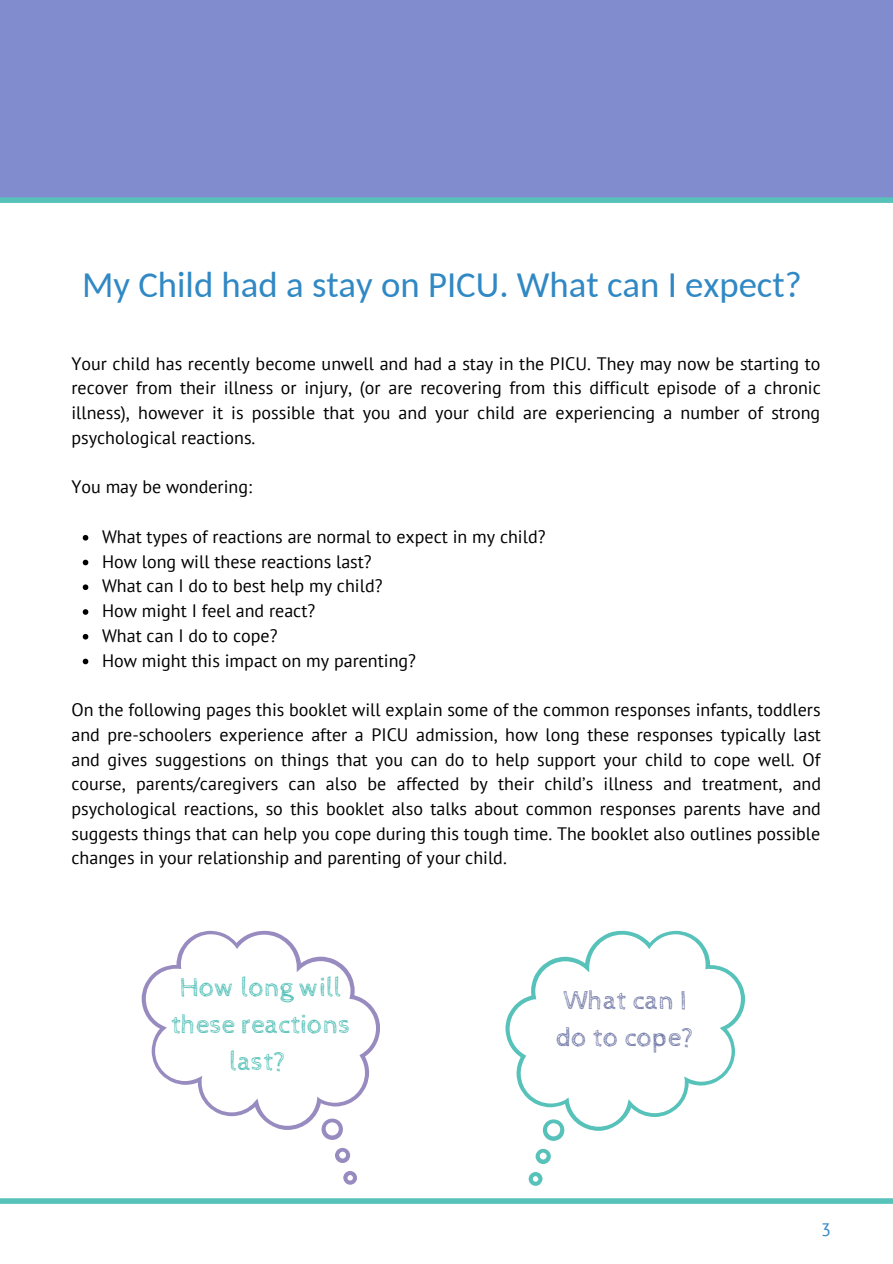
<style>
.page{position:relative;width:893px;height:1264px;background:#fff}
.page>*{position:absolute;margin:0;border:0;box-sizing:border-box;transform-origin:0 0}
.t1{font:36.75px "Carlito";color:#3088c4}
.t2{font:27px/37px "Cabin Sketch";color:#57c2b9;text-align:center}
.t3{font:27px/37px "Cabin Sketch";color:#787fab}
.t4{font:18px/24.8px "PT Sans";color:#000;text-align:justify}
.t5{font:18px "PT Sans";color:#3088c4}
</style>
<div class="page">
<div style="left:0;top:0;width:892px;height:197px;background:#818ccf"></div>
<div style="left:0;top:197px;width:892px;height:6px;background:#57c2b9"></div>
<div style="left:0;top:1198px;width:892px;height:5px;background:#57c2b9"></div>
<svg style="left:83px;top:535px;width:5px;height:5px"></svg>
<svg style="left:83px;top:559px;width:5px;height:6px"></svg>
<svg style="left:83px;top:584px;width:5px;height:6px"></svg>
<svg style="left:83px;top:609px;width:5px;height:6px"></svg>
<svg style="left:83px;top:634px;width:5px;height:5px"></svg>
<svg style="left:83px;top:658px;width:5px;height:6px"></svg>
<svg style="left:142px;top:930px;width:238px;height:199px"></svg>
<svg style="left:321px;top:1118px;width:22px;height:21px"></svg>
<svg style="left:335px;top:1147px;width:15px;height:15px"></svg>
<svg style="left:343px;top:1171px;width:14px;height:13px"></svg>
<svg style="left:505px;top:930px;width:240px;height:200px"></svg>
<svg style="left:543px;top:1119px;width:21px;height:21px"></svg>
<svg style="left:535px;top:1148px;width:15px;height:15px"></svg>
<svg style="left:528px;top:1172px;width:14px;height:13px"></svg>
<h1 class="t1" style="left:82px;top:269px;width:721px">My Child had a stay on PICU. What can I expect?</h1>
<p class="t4" style="left:71px;top:350px;width:750px">Your child has recently become unwell and had a stay in the PICU. They may now be starting to recover from their illness or injury, (or are recovering from this difficult episode of a chronic illness), however it is possible that you and your child are experiencing a number of strong psychological reactions.</p>
<p class="t4" style="left:71px;top:474px;width:182px">You may be wondering:</p>
<p class="t4" style="left:102px;top:524px;width:445px;text-align:left">What types of reactions are normal to expect in my child?<br>How long will these reactions last?<br>What can I do to best help my child?<br>How might I feel and react?<br>What can I do to cope?<br>How might this impact on my parenting?</p>
<p class="t4" style="left:71px;top:697px;width:751px">On the following pages this booklet will explain some of the common responses infants, toddlers and pre-schoolers experience after a PICU admission, how long these responses typically last and gives suggestions on things that you can do to help support your child to cope well. Of course, parents/caregivers can also be affected by their child’s illness and treatment, and psychological reactions, so this booklet also talks about common responses parents have and suggests things that can help you cope during this tough time. The booklet also outlines possible changes in your relationship and parenting of your child.</p>
<h2 class="t2" style="left:171px;top:969px;width:181px">How long will these reactions last?</h2>
<h2 class="t3" style="left:556px;top:982px;width:140px">What can I do to cope?</h2>
<p class="t5" style="left:821px;top:1217px;width:11px">3</p>
</div>
